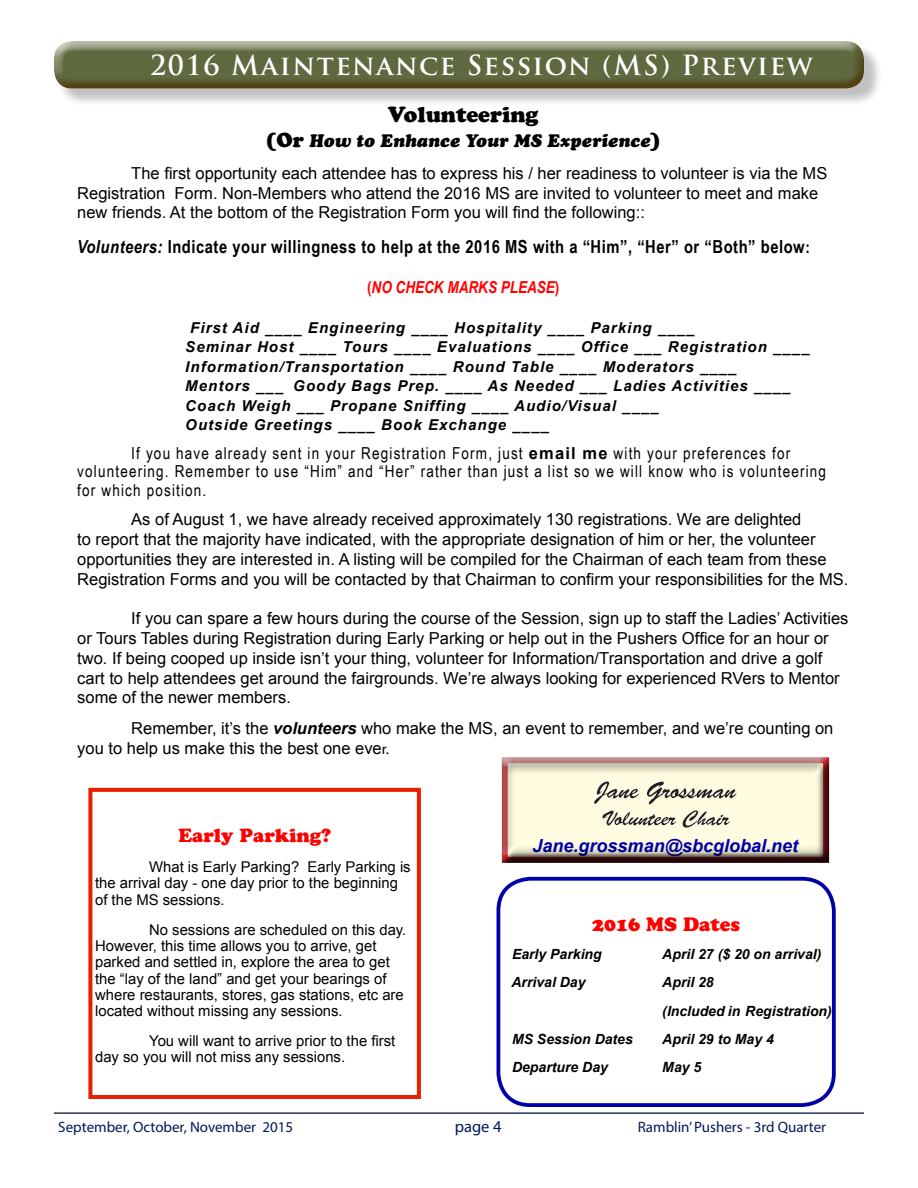
<style>
.page{position:relative;width:918px;height:1188px;background:#fff}
.page>*{position:absolute;margin:0;border:0;box-sizing:border-box;transform-origin:0 0}
.t1{font:700 27px "Trajan Pro";letter-spacing:.06em;color:#fff}
.t2{font:900 22.5px "Cooper";color:#000}
.t3{font:19.2px "Cooper Black Std";color:#f00}
.t4{font:18.9px "Cooper Black Std";color:#f00}
.t5{font:700 18px "Arial Narrow";letter-spacing:.03em;color:#000}
.t6{font:italic 18px "Cooper Black Std";color:#000}
.t7{font:italic 700 18px "Arial";color:#0000a9}
.t8{font:16.5px/19.8px "Arial";color:#000}
.t9{font:16.5px/18px "Arial Narrow";letter-spacing:.07em;color:#000}
.t10{font:italic 700 16.5px "Arial Narrow";color:#f00}
.t11{font:16.5px "Myriad Pro";color:#00185b}
.t12{font:italic 700 15px "Arial";letter-spacing:.07em;color:#000}
.t13{font:15px "Myriad Pro";color:#00185b}
.t14{font:14.85px/16.4px "Arial";color:#000}
.t15{font:italic 700 14.1px "Arial";color:#000}
.s1{font-family:"Cooper";font-weight:900;font-style:normal;font-size:21px}
.s2{font-style:italic}
.s3{font-size:16.5px}
.s4{font-style:normal}
.s5{font-family:"Arial";font-weight:700}
.s6{font-weight:700;font-style:italic}
.s7{font-family:"Myriad Pro";font-size:15px}
</style>
<div class="page">
<hr style="left:54px;top:1112px;width:810px;height:2px;background:#20375b">
<div style="left:56px;top:43px;width:826px;height:65px;background:#000;opacity:.25"></div>
<div style="left:53px;top:40px;width:811px;height:38px;background:#b3b8a4"></div>
<div style="left:53px;top:45px;width:811px;height:46px;background:#d1801c;opacity:.75"></div>
<div style="left:501px;top:757px;width:330px;height:107px;background:#000;opacity:.75"></div>
<div style="left:88px;top:788px;width:333px;height:311px;border:4px solid #e72002"></div>
<div style="left:496px;top:877px;width:340px;height:230px;border:4px solid #0000a9;border-radius:32px"></div>
<h1 class="t1" style="left:150px;top:48px;width:664px">2016 Maintenance Session (MS) Preview</h1>
<p class="t2" style="left:388px;top:101px;width:152px">Volunteering</p>
<p class="t6" style="left:266px;top:129px;width:396px"><span class="s1">(Or</span> How to Enhance Your MS Experience<span class="s1">)</span></p>
<p class="t8" style="left:77px;top:163px;width:752px;text-indent:54px">The first opportunity each attendee has to express his / her readiness to volunteer is via the MS<br>Registration Form. Non-Members who attend the 2016 MS are invited to volunteer to meet and make new friends. At the bottom of the Registration Form you will find the following::</p>
<p class="t5" style="left:77px;top:233px;width:734px"><span class="s2">Volunteers:</span> Indicate your willingness to help at the 2016 MS with a “Him”, “Her” or “Both” below<span class="s3">:</span></p>
<p class="t10" style="left:367px;top:275px;width:194px"><span class="s4">(</span>NO CHECK MARKS PLEASE<span class="s4">)</span></p>
<p class="t12" style="left:190px;top:317px;width:506px">First Aid ____ Engineering ____ Hospitality ____ Parking ____</p>
<p class="t12" style="left:185px;top:337px;width:626px">Seminar Host ____ Tours ____ Evaluations ____ Office ___ Registration ____</p>
<p class="t12" style="left:185px;top:356px;width:553px">Information/Transportation ____ Round Table ____ Moderators ____</p>
<p class="t12" style="left:185px;top:376px;width:607px">Mentors ___ Goody Bags Prep. ____ As Needed ___ Ladies Activities ____</p>
<p class="t12" style="left:185px;top:395px;width:475px">Coach Weigh ___ Propane Sniffing ____ Audio/Visual ____</p>
<p class="t12" style="left:185px;top:415px;width:365px">Outside Greetings ____ Book Exchange ____</p>
<p class="t9" style="left:77px;top:443px;width:750px;text-indent:54px">If you have already sent in your Registration Form, just <span class="s5">email me</span> with your preferences for volunteering. Remember to use “Him” and “Her” rather than just a list so we will know who is volunteering</p>
<p class="t9" style="left:77px;top:481px;width:131px">for which position.</p>
<p class="t8" style="left:77px;top:510px;width:773px;text-indent:54px">As of August 1, we have already received approximately 130 registrations. We are delighted<br>to report that the majority have indicated, with the appropriate designation of him or her, the volunteer opportunities they are interested in. A listing will be compiled for the Chairman of each team from these Registration Forms and you will be contacted by that Chairman to confirm your responsibilities for the MS.</p>
<p class="t8" style="left:77px;top:609px;width:773px;text-indent:54px">If you can spare a few hours during the course of the Session, sign up to staff the Ladies’ Activities or Tours Tables during Registration during Early Parking or help out in the Pushers Office for an hour or two. If being cooped up inside isn’t your thing, volunteer for Information/Transportation and drive a golf cart to help attendees get around the fairgrounds. We’re always looking for experienced RVers to Mentor some of the newer members.</p>
<p class="t8" style="left:77px;top:718px;width:758px;text-indent:54px">Remember, it’s the <span class="s6">volunteers</span> who make the MS, an event to remember, and we’re counting on you to help us make this the best one eve<span class="s7">r.</span></p>
<p class="t4" style="left:178px;top:824px;width:154px">Early Parking?</p>
<p class="t14" style="left:95px;top:859px;width:317px;text-indent:54px">What is Early Parking? Early Parking is the arrival day - one day prior to the beginning of the MS sessions.</p>
<p class="t14" style="left:95px;top:921px;width:313px;text-indent:54px">No sessions are scheduled on this day.<br>However, this time allows you to arrive, get parked and settled in, explore the area to get the “lay of the land” and get your bearings of where restaurants, stores, gas stations, etc are located without missing any sessions.</p>
<p class="t14" style="left:95px;top:1033px;width:302px;text-indent:54px">You will want to arrive prior to the first day so you will not miss any sessions.</p>
<p class="t7" style="left:533px;top:834px;width:267px">Jane.grossman@sbcglobal.net</p>
<p class="t3" style="left:592px;top:913px;width:150px">2016 MS Dates</p>
<p class="t15" style="left:512px;top:945px;width:91px">Early Parking</p>
<p class="t15" style="left:662px;top:945px;width:161px">April 27 ($ 20 on arrival)</p>
<p class="t15" style="left:512px;top:973px;width:76px">Arrival Day</p>
<p class="t15" style="left:662px;top:973px;width:53px">April 28</p>
<p class="t15" style="left:662px;top:1001px;width:171px">(Included in Registration)</p>
<p class="t15" style="left:512px;top:1029px;width:122px">MS Session Dates</p>
<p class="t15" style="left:662px;top:1029px;width:113px">April 29 to May 4</p>
<p class="t15" style="left:512px;top:1058px;width:97px">Departure Day</p>
<p class="t15" style="left:662px;top:1058px;width:40px">May 5</p>
<p class="t13" style="left:58px;top:1117px;width:236px">September, October, November 2015</p>
<p class="t11" style="left:455px;top:1117px;width:48px">page 4</p>
<p class="t13" style="left:638px;top:1117px;width:190px">Ramblin’ Pushers - 3rd Quarter</p>
</div>
